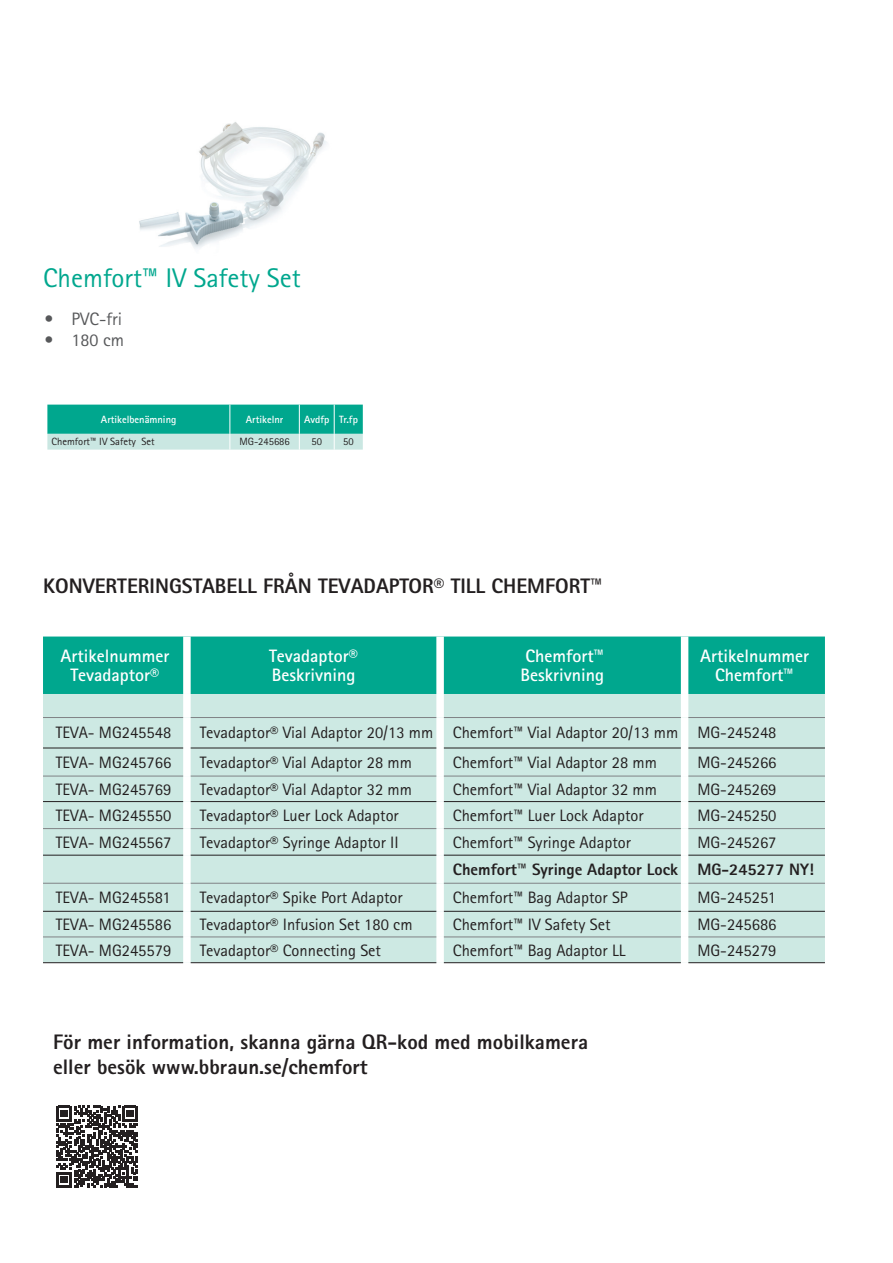
<style>
.page{position:relative;width:893px;height:1263px;background:#fff}
.page>*{position:absolute;margin:0;border:0;box-sizing:border-box;transform-origin:0 0}
.t1{font:27px "Rotis Sans Serif Pro";color:#00a78e}
.t2{font:800 21px/25.2px "Rotis Sans Serif Pro";color:#231f20}
.t3{font:700 18px/19.5px "Rotis Sans Serif Pro";color:#fff;text-align:center}
.t4{font:18px "Rotis Sans Serif Pro";color:#57585a}
.t5{font:16.5px "Rotis Sans Serif Pro";color:#231f20}
.t6{font:800 16.5px "Rotis Sans Serif Pro";color:#231f20}
.t7{font:700 10.5px "Rotis Sans Serif Pro";color:#fff}
.t8{font:10.5px "Rotis Sans Serif Pro";color:#231f20}
</style>
<div class="page">
<div style="left:43px;top:636px;width:782px;height:58px;background:#00a78e"></div>
<div style="left:43px;top:694px;width:782px;height:268px;background:#cde9e3"></div>
<div style="left:183px;top:636px;width:8px;height:58px;background:#fff"></div>
<div style="left:436px;top:636px;width:8px;height:58px;background:#fff"></div>
<div style="left:681px;top:636px;width:7px;height:58px;background:#fff"></div>
<div style="left:183px;top:694px;width:8px;height:23px;background:#fff"></div>
<div style="left:436px;top:694px;width:8px;height:23px;background:#fff"></div>
<div style="left:681px;top:694px;width:7px;height:23px;background:#fff"></div>
<div style="left:183px;top:717px;width:8px;height:31px;background:#fff"></div>
<div style="left:436px;top:717px;width:8px;height:31px;background:#fff"></div>
<div style="left:681px;top:717px;width:7px;height:31px;background:#fff"></div>
<div style="left:183px;top:748px;width:8px;height:28px;background:#fff"></div>
<div style="left:436px;top:748px;width:8px;height:28px;background:#fff"></div>
<div style="left:681px;top:748px;width:7px;height:28px;background:#fff"></div>
<div style="left:183px;top:776px;width:8px;height:25px;background:#fff"></div>
<div style="left:436px;top:776px;width:8px;height:25px;background:#fff"></div>
<div style="left:681px;top:776px;width:7px;height:25px;background:#fff"></div>
<div style="left:183px;top:801px;width:8px;height:27px;background:#fff"></div>
<div style="left:436px;top:801px;width:8px;height:27px;background:#fff"></div>
<div style="left:681px;top:801px;width:7px;height:27px;background:#fff"></div>
<div style="left:183px;top:828px;width:8px;height:27px;background:#fff"></div>
<div style="left:436px;top:828px;width:8px;height:27px;background:#fff"></div>
<div style="left:681px;top:828px;width:7px;height:27px;background:#fff"></div>
<div style="left:183px;top:855px;width:8px;height:28px;background:#fff"></div>
<div style="left:436px;top:855px;width:8px;height:28px;background:#fff"></div>
<div style="left:681px;top:855px;width:7px;height:28px;background:#fff"></div>
<div style="left:183px;top:883px;width:8px;height:28px;background:#fff"></div>
<div style="left:436px;top:883px;width:8px;height:28px;background:#fff"></div>
<div style="left:681px;top:883px;width:7px;height:28px;background:#fff"></div>
<div style="left:183px;top:911px;width:8px;height:26px;background:#fff"></div>
<div style="left:436px;top:911px;width:8px;height:26px;background:#fff"></div>
<div style="left:681px;top:911px;width:7px;height:26px;background:#fff"></div>
<div style="left:183px;top:937px;width:8px;height:26px;background:#fff"></div>
<div style="left:436px;top:937px;width:8px;height:26px;background:#fff"></div>
<div style="left:681px;top:937px;width:7px;height:26px;background:#fff"></div>
<hr style="left:43px;top:717px;width:140px;height:1px;background:#808285">
<hr style="left:191px;top:717px;width:245px;height:1px;background:#808285">
<hr style="left:444px;top:717px;width:237px;height:1px;background:#808285">
<hr style="left:688px;top:717px;width:137px;height:1px;background:#808285">
<hr style="left:43px;top:776px;width:140px;height:1px;background:#808285">
<hr style="left:191px;top:776px;width:245px;height:1px;background:#808285">
<hr style="left:444px;top:776px;width:237px;height:1px;background:#808285">
<hr style="left:688px;top:776px;width:137px;height:1px;background:#808285">
<hr style="left:43px;top:828px;width:140px;height:1px;background:#808285">
<hr style="left:191px;top:828px;width:245px;height:1px;background:#808285">
<hr style="left:444px;top:828px;width:237px;height:1px;background:#808285">
<hr style="left:688px;top:828px;width:137px;height:1px;background:#808285">
<hr style="left:43px;top:883px;width:140px;height:1px;background:#808285">
<hr style="left:191px;top:883px;width:245px;height:1px;background:#808285">
<hr style="left:444px;top:883px;width:237px;height:1px;background:#808285">
<hr style="left:688px;top:883px;width:137px;height:1px;background:#808285">
<hr style="left:43px;top:937px;width:140px;height:1px;background:#808285">
<hr style="left:191px;top:937px;width:245px;height:1px;background:#808285">
<hr style="left:444px;top:937px;width:237px;height:1px;background:#808285">
<hr style="left:688px;top:937px;width:137px;height:1px;background:#808285">
<hr style="left:43px;top:748px;width:140px;height:1px;background:#231f20">
<hr style="left:191px;top:748px;width:245px;height:1px;background:#231f20">
<hr style="left:444px;top:748px;width:237px;height:1px;background:#231f20">
<hr style="left:688px;top:748px;width:137px;height:1px;background:#231f20">
<hr style="left:43px;top:801px;width:140px;height:1px;background:#231f20">
<hr style="left:191px;top:801px;width:245px;height:1px;background:#231f20">
<hr style="left:444px;top:801px;width:237px;height:1px;background:#231f20">
<hr style="left:688px;top:801px;width:137px;height:1px;background:#231f20">
<hr style="left:43px;top:855px;width:140px;height:1px;background:#231f20">
<hr style="left:191px;top:855px;width:245px;height:1px;background:#231f20">
<hr style="left:444px;top:855px;width:237px;height:1px;background:#231f20">
<hr style="left:688px;top:855px;width:137px;height:1px;background:#231f20">
<hr style="left:43px;top:911px;width:140px;height:1px;background:#231f20">
<hr style="left:191px;top:911px;width:245px;height:1px;background:#231f20">
<hr style="left:444px;top:911px;width:237px;height:1px;background:#231f20">
<hr style="left:688px;top:911px;width:137px;height:1px;background:#231f20">
<hr style="left:43px;top:962px;width:140px;height:1px;background:#231f20">
<hr style="left:191px;top:962px;width:245px;height:1px;background:#231f20">
<hr style="left:444px;top:962px;width:237px;height:1px;background:#231f20">
<hr style="left:688px;top:962px;width:137px;height:1px;background:#231f20">
<img style="left:139px;top:122px;width:188px;height:127px">
<svg style="left:47px;top:405px;width:316px;height:45px;background:#4bbfad"></svg>
<svg style="left:56px;top:1106px;width:82px;height:81px"></svg>
<p class="t1" style="left:43px;top:262px;width:259px">Chemfort™ IV Safety Set</p>
<p class="t4" style="left:44px;top:308px;width:79px">• PVC-fri</p>
<p class="t4" style="left:44px;top:329px;width:81px">• 180 cm</p>
<p class="t7" style="left:101px;top:413px;width:77px">Artikelbenämning</p>
<p class="t7" style="left:246px;top:413px;width:39px">Artikelnr</p>
<p class="t7" style="left:304px;top:413px;width:27px">Avdfp</p>
<p class="t7" style="left:339px;top:413px;width:20px">Tr.fp</p>
<p class="t8" style="left:52px;top:436px;width:105px">Chemfort™ IV Safety Set</p>
<p class="t8" style="left:239px;top:436px;width:52px">MG-245686</p>
<p class="t8" style="left:312px;top:436px;width:12px">50</p>
<p class="t8" style="left:343px;top:436px;width:12px">50</p>
<p class="t2" style="left:43px;top:573px;width:562px">KONVERTERINGSTABELL FRÅN TEVADAPTOR® TILL CHEMFORT™</p>
<p class="t3" style="left:60px;top:646px;width:110px">Artikelnummer<br>Tevadaptor®</p>
<p class="t3" style="left:269px;top:646px;width:90px">Tevadaptor®</p>
<p class="t3" style="left:272px;top:665px;width:85px">Beskrivning</p>
<p class="t3" style="left:525px;top:646px;width:81px">Chemfort™</p>
<p class="t3" style="left:521px;top:665px;width:85px">Beskrivning</p>
<p class="t3" style="left:700px;top:646px;width:110px">Artikelnummer</p>
<p class="t3" style="left:715px;top:665px;width:81px">Chemfort™</p>
<p class="t5" style="left:56px;top:723px;width:117px">TEVA- MG245548</p>
<p class="t5" style="left:200px;top:723px;width:235px">Tevadaptor® Vial Adaptor 20/13 mm</p>
<p class="t5" style="left:453px;top:723px;width:227px">Chemfort™ Vial Adaptor 20/13 mm</p>
<p class="t5" style="left:697px;top:723px;width:81px">MG-245248</p>
<p class="t5" style="left:56px;top:752px;width:117px">TEVA- MG245766</p>
<p class="t5" style="left:200px;top:752px;width:214px">Tevadaptor® Vial Adaptor 28 mm</p>
<p class="t5" style="left:453px;top:752px;width:206px">Chemfort™ Vial Adaptor 28 mm</p>
<p class="t5" style="left:697px;top:752px;width:81px">MG-245266</p>
<p class="t5" style="left:56px;top:779px;width:117px">TEVA- MG245769</p>
<p class="t5" style="left:200px;top:779px;width:214px">Tevadaptor® Vial Adaptor 32 mm</p>
<p class="t5" style="left:453px;top:779px;width:206px">Chemfort™ Vial Adaptor 32 mm</p>
<p class="t5" style="left:697px;top:779px;width:81px">MG-245269</p>
<p class="t5" style="left:56px;top:805px;width:117px">TEVA- MG245550</p>
<p class="t5" style="left:200px;top:805px;width:201px">Tevadaptor® Luer Lock Adaptor</p>
<p class="t5" style="left:453px;top:805px;width:192px">Chemfort™ Luer Lock Adaptor</p>
<p class="t5" style="left:697px;top:805px;width:81px">MG-245250</p>
<p class="t5" style="left:56px;top:832px;width:117px">TEVA- MG245567</p>
<p class="t5" style="left:200px;top:832px;width:201px">Tevadaptor® Syringe Adaptor II</p>
<p class="t5" style="left:453px;top:832px;width:180px">Chemfort™ Syringe Adaptor</p>
<p class="t5" style="left:697px;top:832px;width:81px">MG-245267</p>
<p class="t6" style="left:453px;top:859px;width:227px">Chemfort™ Syringe Adaptor Lock</p>
<p class="t6" style="left:697px;top:859px;width:118px">MG-245277 NY!</p>
<p class="t5" style="left:56px;top:888px;width:116px">TEVA- MG245581</p>
<p class="t5" style="left:200px;top:888px;width:205px">Tevadaptor® Spike Port Adaptor</p>
<p class="t5" style="left:453px;top:888px;width:177px">Chemfort™ Bag Adaptor SP</p>
<p class="t5" style="left:697px;top:888px;width:80px">MG-245251</p>
<p class="t5" style="left:56px;top:914px;width:117px">TEVA- MG245586</p>
<p class="t5" style="left:200px;top:914px;width:214px">Tevadaptor® Infusion Set 180 cm</p>
<p class="t5" style="left:453px;top:914px;width:159px">Chemfort™ IV Safety Set</p>
<p class="t5" style="left:697px;top:914px;width:81px">MG-245686</p>
<p class="t5" style="left:56px;top:940px;width:117px">TEVA- MG245579</p>
<p class="t5" style="left:200px;top:940px;width:183px">Tevadaptor® Connecting Set</p>
<p class="t5" style="left:453px;top:940px;width:174px">Chemfort™ Bag Adaptor LL</p>
<p class="t5" style="left:697px;top:940px;width:81px">MG-245279</p>
<p class="t2" style="left:53px;top:1029px;width:536px">För mer information, skanna gärna QR-kod med mobilkamera eller besök www.bbraun.se/chemfort</p>
</div>
